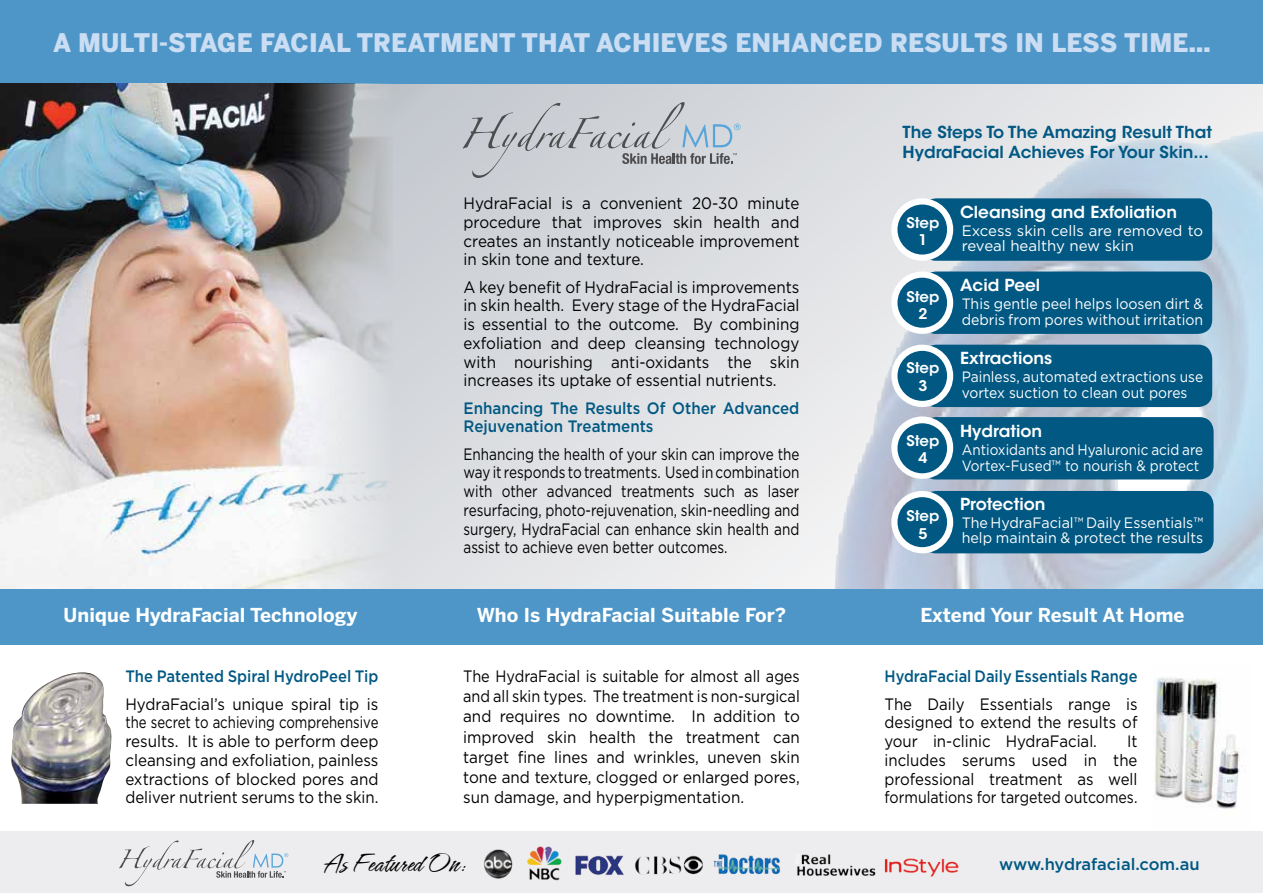
<style>
.page{position:relative;width:1263px;height:893px;background:#fff}
.page>*{position:absolute;margin:0;border:0;box-sizing:border-box;transform-origin:0 0}
.t1{font:30px "Hurricane One ROB";color:#000}
.t2{font:900 25.35px "Benton Sans";letter-spacing:.005em;color:#caddf2}
.t3{font:700 19.05px "Benton Sans";letter-spacing:.005em;color:#fff}
.t4{font:16.5px/18.8px "Gotham";color:#000;text-align:justify;scale:.92 1}
.t5{font:16.5px/20.2px "Gotham";color:#000;text-align:justify;scale:.88 1}
.t6{font:16.5px/18.8px "Gotham";color:#000;text-align:justify;scale:.82 1}
.t7{font:16.5px/18.8px "Gotham";color:#000;text-align:justify;scale:.91 1}
.t8{font:600 16.5px/19.8px "ITC Avant Garde Std";color:#005883}
.t9{font:600 16.5px "ITC Avant Garde Std";color:#fff}
.t10{font:500 16.5px/18.8px "Gotham";color:#005883;scale:.92 1}
.t11{font:500 16.5px "Gotham";color:#005883;scale:.89 1}
.t12{font:500 16.5px "Gotham";color:#005883;scale:.9 1}
.t13{font:500 16.5px "Gotham";color:#005883}
.t14{font:15px/15.8px "Gotham";color:#fff;scale:.94 1}
.t15{font:15px/15.8px "Gotham";color:#fff;scale:.9 1}
.t16{font:15px/15.8px "Gotham";color:#fff;scale:.95 1}
.t17{font:15px/15.8px "Gotham";color:#fff;scale:.92 1}
.t18{font:15px/15.8px "Gotham";color:#fff}
.t19{font:600 14.7px/17.5px "ITC Avant Garde Std";color:#fff;text-align:center}
</style>
<div class="page">
<img style="left:1153px;top:678px;width:87px;height:131px">
<svg style="left:393px;top:83px;width:870px;height:506px;background:#d8dce1"></svg>
<img style="left:973px;top:131px;width:290px;height:120px">
<div style="left:0;top:831px;width:1263px;height:62px;background:#ededef"></div>
<svg style="left:119px;top:840px;width:169px;height:46px"></svg>
<div style="left:0;top:0;width:1263px;height:83px;background:#4e96c8"></div>
<img style="left:0;top:83px;width:393px;height:506px">
<div style="left:922px;top:198px;width:290px;height:63px;background:#005883;border-radius:14px"></div>
<div style="left:891px;top:198px;width:62px;height:63px;background:#fff;border-radius:50%"></div>
<div style="left:897px;top:205px;width:50px;height:50px;background:#005883;border-radius:50%"></div>
<div style="left:922px;top:271px;width:290px;height:63px;background:#005883;border-radius:14px"></div>
<div style="left:891px;top:271px;width:62px;height:63px;background:#fff;border-radius:50%"></div>
<div style="left:897px;top:278px;width:50px;height:50px;background:#005883;border-radius:50%"></div>
<div style="left:922px;top:345px;width:290px;height:62px;background:#005883;border-radius:14px"></div>
<div style="left:891px;top:345px;width:62px;height:62px;background:#fff;border-radius:50%"></div>
<div style="left:897px;top:351px;width:50px;height:50px;background:#005883;border-radius:50%"></div>
<div style="left:922px;top:417px;width:291px;height:62px;background:#005883;border-radius:14px"></div>
<div style="left:891px;top:416px;width:62px;height:63px;background:#fff;border-radius:50%"></div>
<div style="left:897px;top:423px;width:50px;height:50px;background:#005883;border-radius:50%"></div>
<div style="left:922px;top:491px;width:291px;height:62px;background:#005883;border-radius:14px"></div>
<div style="left:891px;top:491px;width:62px;height:62px;background:#fff;border-radius:50%"></div>
<div style="left:897px;top:497px;width:50px;height:50px;background:#005883;border-radius:50%"></div>
<div style="left:0;top:589px;width:1263px;height:56px;background:#4e96c8"></div>
<svg style="left:463px;top:102px;width:277px;height:76px;background:#c1c6cb"></svg>
<img style="left:11px;top:672px;width:101px;height:132px">
<img style="left:484px;top:846px;width:475px;height:35px">
<h2 class="t2" style="left:53px;top:28px;width:1159px">A MULTI-STAGE FACIAL TREATMENT THAT ACHIEVES ENHANCED RESULTS IN LESS TIME...</h2>
<p class="t3" style="left:64px;top:608px;width:295px">Unique HydraFacial Technology</p>
<p class="t12" style="left:125px;top:670px;width:283px">The Patented Spiral HydroPeel Tip</p>
<p class="t4" style="left:125px;top:695px;width:277px">HydraFacial’s unique spiral tip is the secret to achieving comprehensive results. It is able to perform deep cleansing and exfoliation, painless extractions of blocked pores and deliver nutrient serums to the skin.</p>
<p class="t4" style="left:463px;top:195px;width:367px">HydraFacial is a convenient 20-30 minute procedure that improves skin health and creates an instantly noticeable improvement in skin tone and texture.</p>
<p class="t4" style="left:463px;top:278px;width:367px">A key benefit of HydraFacial is improvements in skin health. Every stage of the HydraFacial is essential to the outcome. By combining exfoliation and deep cleansing technology with nourishing anti-oxidants the skin increases its uptake of essential nutrients.</p>
<p class="t10" style="left:463px;top:400px;width:367px">Enhancing The Results Of Other Advanced<br>Rejuvenation Treatments</p>
<p class="t6" style="left:463px;top:445px;width:411px">Enhancing the health of your skin can improve the way it responds to treatments. Used in combination with other advanced treatments such as laser resurfacing, photo-rejuvenation, skin-needling and surgery, HydraFacial can enhance skin health and assist to achieve even better outcomes.</p>
<p class="t8" style="left:902px;top:124px;width:311px">The Steps To The Amazing Result That<br>HydraFacial Achieves For Your Skin...</p>
<p class="t19" style="left:906px;top:215px;width:34px">Step<br>1</p>
<p class="t19" style="left:906px;top:289px;width:34px">Step<br>2</p>
<p class="t19" style="left:906px;top:361px;width:34px">Step<br>3</p>
<p class="t19" style="left:906px;top:433px;width:34px">Step<br>4</p>
<p class="t19" style="left:906px;top:509px;width:34px">Step<br>5</p>
<p class="t9" style="left:960px;top:206px;width:218px">Cleansing and Exfoliation</p>
<p class="t18" style="left:962px;top:223px;width:243px">Excess skin cells are removed to reveal healthy new skin</p>
<p class="t9" style="left:960px;top:279px;width:82px">Acid Peel</p>
<p class="t14" style="left:962px;top:296px;width:258px">This gentle peel helps loosen dirt &amp; debris from pores without irritation</p>
<p class="t9" style="left:960px;top:351px;width:94px">Extractions</p>
<p class="t17" style="left:962px;top:370px;width:264px">Painless, automated extractions use vortex suction to clean out pores</p>
<p class="t9" style="left:960px;top:424px;width:84px">Hydration</p>
<p class="t15" style="left:962px;top:443px;width:270px">Antioxidants and Hyaluronic acid are<br>Vortex-Fused™ to nourish &amp; protect</p>
<p class="t9" style="left:960px;top:498px;width:87px">Protection</p>
<p class="t16" style="left:962px;top:515px;width:256px">The HydraFacial™ Daily Essentials™ help maintain &amp; protect the results</p>
<p class="t3" style="left:477px;top:608px;width:311px">Who Is HydraFacial Suitable For?</p>
<p class="t3" style="left:920px;top:608px;width:266px">Extend Your Result At Home</p>
<p class="t5" style="left:463px;top:667px;width:384px">The HydraFacial is suitable for almost all ages and all skin types. The treatment is non-surgical and requires no downtime. In addition to improved skin health the treatment can target fine lines and wrinkles, uneven skin tone and texture, clogged or enlarged pores, sun damage, and hyperpigmentation.</p>
<p class="t11" style="left:884px;top:670px;width:286px">HydraFacial Daily Essentials Range</p>
<p class="t7" style="left:884px;top:695px;width:280px">The Daily Essentials range is designed to extend the results of your in-clinic HydraFacial.</p>
<p class="t7" style="left:884px;top:733px;width:280px;text-indent:243px">It includes serums used in the professional treatment as well formulations for targeted outcomes.</p>
<h1 class="t1" style="left:326px;top:849px;width:141px">As Featured On:</h1>
<p class="t13" style="left:999px;top:858px;width:202px">www.hydrafacial.com.au</p>
</div>
